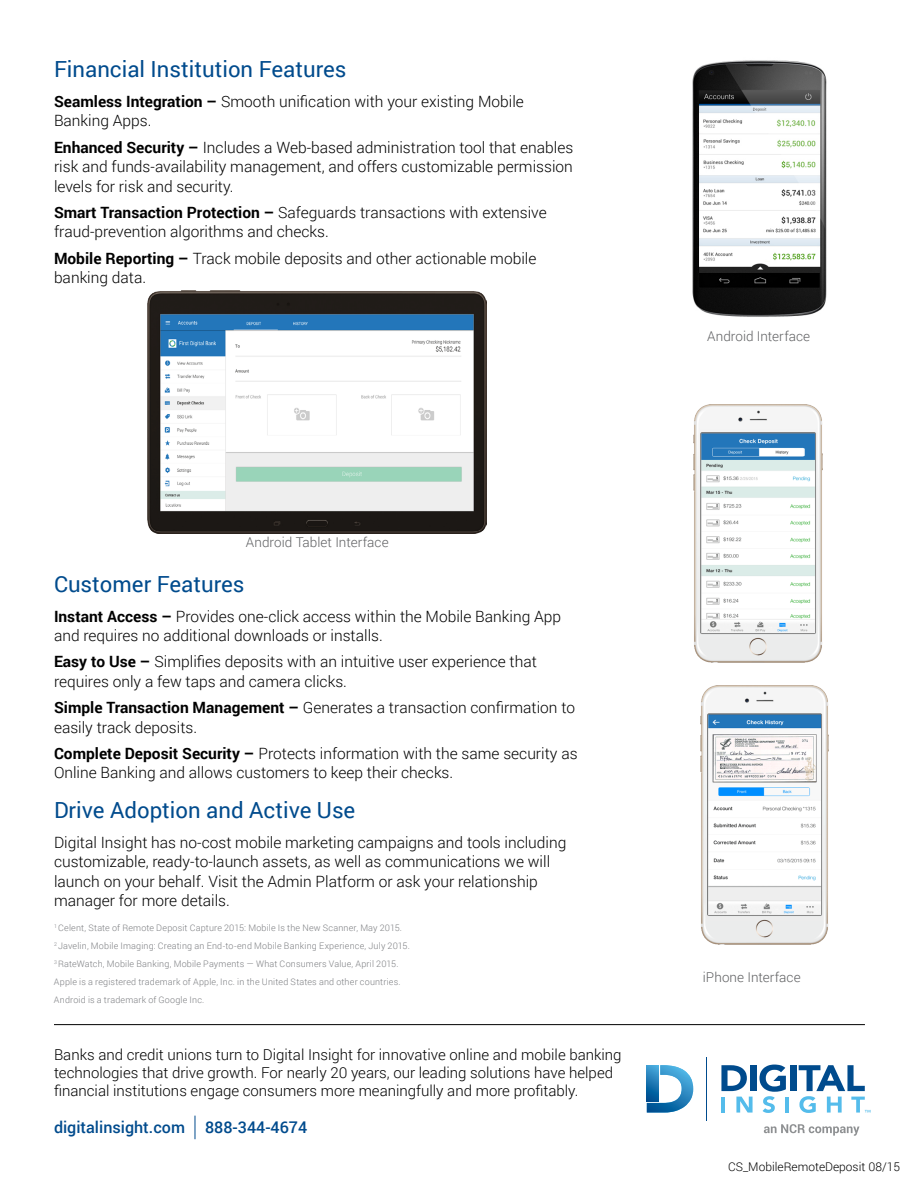
<style>
.page{position:relative;width:918px;height:1188px;background:#fff}
.page>*{position:absolute;margin:0;border:0;box-sizing:border-box;transform-origin:0 0}
.t1{font:22.2px "Roboto";color:#004b8d}
.t2{font:500 16.2px "Roboto";color:#004b8d}
.t3{font:300 15.6px/19.5px "Roboto";color:#000}
.t4{font:300 15px/18px "Roboto";color:#000}
.t5{font:300 13.5px "Roboto";color:#5f6062}
.t6{font:300 12px "Roboto";color:#000}
.t7{font:300 9px/18px "Roboto";letter-spacing:.02em;color:#7d7f82}
.s1{font-weight:700}
</style>
<div class="page">
<img style="left:647px;top:1065px;width:46px;height:48px">
<hr style="left:706px;top:1057px;width:1px;height:63px;background:#004b8d">
<svg style="left:721px;top:1065px;width:26px;height:26px"></svg>
<div style="left:750px;top:1065px;width:6px;height:26px;background:#004b8d"></div>
<div style="left:790px;top:1065px;width:6px;height:26px;background:#004b8d"></div>
<hr style="left:721px;top:1097px;width:4px;height:16px;background:#54bceb">
<svg style="left:736px;top:1097px;width:17px;height:16px"></svg>
<svg style="left:759px;top:1065px;width:27px;height:48px"></svg>
<hr style="left:785px;top:1097px;width:4px;height:16px;background:#54bceb">
<svg style="left:799px;top:1065px;width:71px;height:48px"></svg>
<hr style="left:54px;top:1024px;width:811px;height:1px;background:#000">
<img style="left:692px;top:60px;width:135px;height:257px">
<img style="left:694px;top:404px;width:128px;height:259px">
<svg style="left:195px;top:1116px;width:1px;height:23px"></svg>
<img style="left:700px;top:686px;width:129px;height:259px">
<svg style="left:764px;top:1124px;width:96px;height:12px"></svg>
<img style="left:148px;top:290px;width:339px;height:244px">
<h1 class="t1" style="left:54px;top:54px;width:294px">Financial Institution Features</h1>
<p class="t3" style="left:54px;top:91px;width:471px"><span class="s1">Seamless Integration –</span> Smooth unification with your existing Mobile<br>Banking Apps.</p>
<p class="t3" style="left:54px;top:137px;width:521px;text-align:justify"><span class="s1">Enhanced Security –</span> Includes a Web-based administration tool that enables risk and funds-availability management, and offers customizable permission levels for risk and security.</p>
<p class="t3" style="left:54px;top:202px;width:494px"><span class="s1">Smart Transaction Protection –</span> Safeguards transactions with extensive fraud-prevention algorithms and checks.</p>
<p class="t3" style="left:54px;top:248px;width:484px"><span class="s1">Mobile Reporting –</span> Track mobile deposits and other actionable mobile banking data.</p>
<p class="t5" style="left:246px;top:533px;width:144px">Android Tablet Interface</p>
<h1 class="t1" style="left:54px;top:569px;width:192px">Customer Features</h1>
<p class="t3" style="left:54px;top:606px;width:509px"><span class="s1">Instant Access –</span> Provides one-click access within the Mobile Banking App and requires no additional downloads or installs.</p>
<p class="t3" style="left:54px;top:652px;width:484px"><span class="s1">Easy to Use –</span> Simplifies deposits with an intuitive user experience that requires only a few taps and camera clicks.</p>
<p class="t3" style="left:54px;top:697px;width:523px"><span class="s1">Simple Transaction Management –</span> Generates a transaction confirmation to easily track deposits.</p>
<p class="t3" style="left:54px;top:743px;width:525px"><span class="s1">Complete Deposit Security –</span> Protects information with the same security as<br>Online Banking and allows customers to keep their checks.</p>
<h1 class="t1" style="left:54px;top:795px;width:303px">Drive Adoption and Active Use</h1>
<p class="t3" style="left:54px;top:832px;width:514px">Digital Insight has no-cost mobile marketing campaigns and tools including customizable, ready-to-launch assets, as well as communications we will launch on your behalf. Visit the Admin Platform or ask your relationship manager for more details.</p>
<p class="t7" style="left:54px;top:918px;width:357px"><sup>1</sup> Celent, State of Remote Deposit Capture 2015: Mobile Is the New Scanner, May 2015.<br><sup>2</sup> Javelin, Mobile Imaging: Creating an End-to-end Mobile Banking Experience, July 2015.<br><sup>3</sup> RateWatch, Mobile Banking, Mobile Payments — What Consumers Value, April 2015.<br>Apple is a registered trademark of Apple, Inc. in the United States and other countries.<br>Android is a trademark of Google Inc.</p>
<p class="t4" style="left:54px;top:1045px;width:569px">Banks and credit unions turn to Digital Insight for innovative online and mobile banking technologies that drive growth. For nearly 20 years, our leading solutions have helped financial institutions engage consumers more meaningfully and more profitably.</p>
<p class="t2" style="left:54px;top:1115px;width:255px">digitalinsight.com 888-344-4674</p>
<p class="t5" style="left:707px;top:326px;width:105px">Android Interface</p>
<p class="t5" style="left:703px;top:967px;width:99px">iPhone Interface</p>
<p class="t6" style="left:728px;top:1159px;width:173px">CS_MobileRemoteDeposit 08/15</p>
</div>
